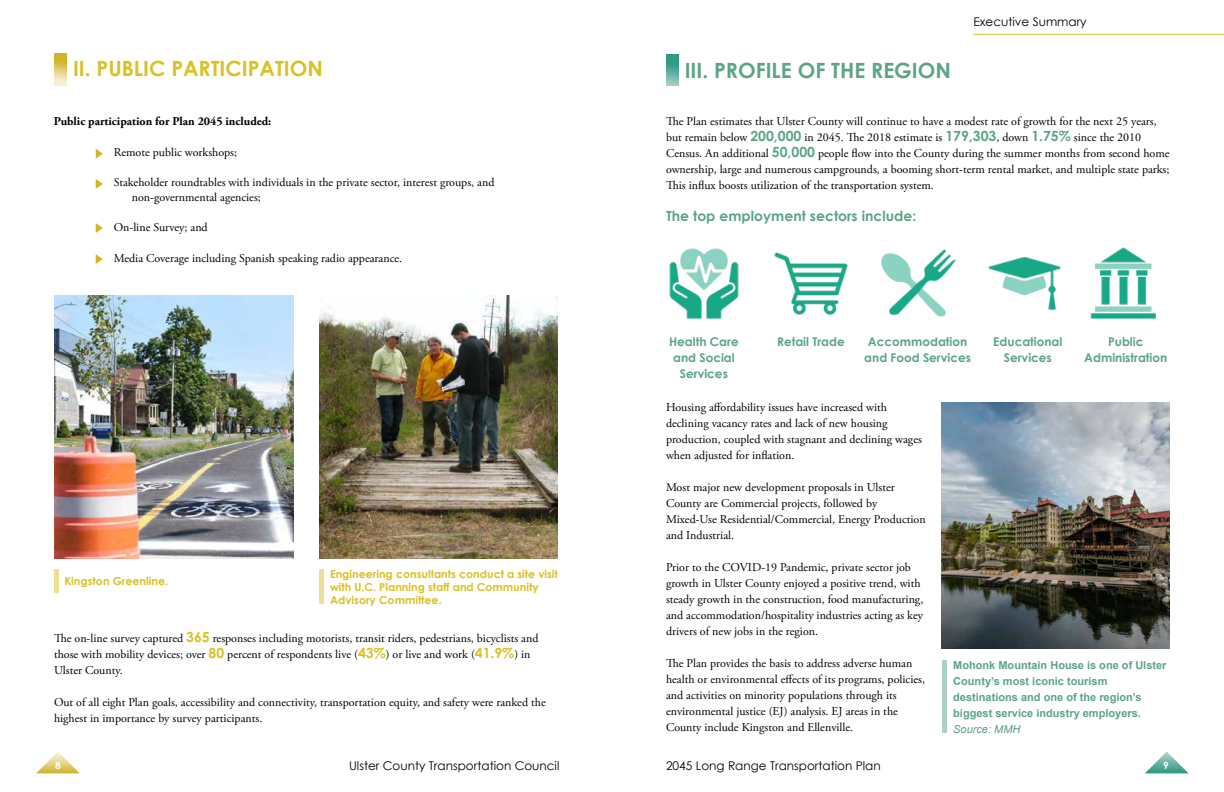
<style>
.page{position:relative;width:1224px;height:792px;background:#fff}
.page>*{position:absolute;margin:0;border:0;box-sizing:border-box;transform-origin:0 0}
.t1{font:700 21px "Century Gothic";color:#dac125}
.t2{font:700 21px "Century Gothic";color:#5ca485}
.Copy{font:700 14px "Century Gothic";color:#5ca485}
.Copy-2{font:12px/16px "Adobe Garamond Pro";color:#000}
.Copy-3{font:700 12px/16px "Century Gothic";color:#5ca485;text-align:center}
.t3{font:12px "Century Gothic";color:#000}
.Copy-4{font:700 12px "Adobe Garamond Pro";color:#000}
.t4{font:700 11px/16px "Arial";color:#5ca485}
.Copy-5{font:700 11px/13px "Century Gothic";color:#dac125}
.t5{font:italic 11px "Arial";color:#5ca485}
.t6{font:700 10px "Century Gothic";color:#fff}
.s1{font-family:"Century Gothic";font-weight:700;font-size:14px;color:#dac125}
.s2{font-family:"Century Gothic";font-weight:700;font-size:14px;color:#5ca485}
</style>
<div class="page">
<svg style="left:1145px;top:752px;width:43px;height:21px"></svg>
<hr style="left:973px;top:34px;width:251px;height:1px;background:#dac125">
<svg style="left:36px;top:752px;width:44px;height:21px"></svg>
<svg style="left:54px;top:54px;width:13px;height:32px"></svg>
<div style="left:54px;top:570px;width:5px;height:23px;background:#ece092"></div>
<img style="left:54px;top:295px;width:239px;height:264px">
<hr style="left:320px;top:570px;width:4px;height:34px;background:#ece092">
<img style="left:320px;top:295px;width:238px;height:264px">
<img style="left:881px;top:249px;width:75px;height:68px">
<svg style="left:666px;top:54px;width:13px;height:32px"></svg>
<img style="left:942px;top:402px;width:228px;height:247px">
<hr style="left:942px;top:661px;width:4px;height:72px;background:#add1c2">
<img style="left:669px;top:248px;width:70px;height:71px">
<img style="left:774px;top:252px;width:74px;height:63px">
<img style="left:988px;top:257px;width:73px;height:54px">
<img style="left:1090px;top:247px;width:66px;height:72px">
<svg style="left:96px;top:149px;width:7px;height:10px"></svg>
<svg style="left:96px;top:179px;width:7px;height:10px"></svg>
<svg style="left:96px;top:223px;width:7px;height:10px"></svg>
<svg style="left:96px;top:254px;width:7px;height:10px"></svg>
<p class="t1" style="left:73px;top:56px;width:251px">II. PUBLIC PARTICIPATION</p>
<p class="Copy-4" style="left:54px;top:114px;width:219px">Public participation for Plan 2045 included:</p>
<p class="Copy-2" style="left:114px;top:145px;width:125px">Remote public workshops;</p>
<p class="Copy-2" style="left:132px;top:176px;width:364px;line-height:15px;text-indent:-18px">Stakeholder roundtables with individuals in the private sector, interest groups, and non-governmental agencies;</p>
<p class="Copy-2" style="left:114px;top:220px;width:96px">On-line Survey; and</p>
<p class="Copy-2" style="left:114px;top:251px;width:290px">Media Coverage including Spanish speaking radio appearance.</p>
<p class="Copy-5" style="left:64px;top:574px;width:105px">Kingston Greenline.</p>
<p class="Copy-5" style="left:330px;top:567px;width:229px">Engineering consultants conduct a site visit with U.C. Planning staff and Community<br>Advisory Committee.</p>
<p class="Copy-2" style="left:54px;top:631px;width:486px">The on-line survey captured <span class="s1">365</span> responses including motorists, transit riders, pedestrians, bicyclists and those with mobility devices; over <span class="s1">80</span> percent of respondents live (<span class="s1">43%</span>) or live and work (<span class="s1">41.9%</span>) in<br>Ulster County.</p>
<p class="Copy-2" style="left:54px;top:695px;width:493px">Out of all eight Plan goals, accessibility and connectivity, transportation equity, and safety were ranked the highest in importance by survey participants.</p>
<p class="t6" style="left:55px;top:759px;width:7px">8</p>
<p class="t3" style="left:349px;top:758px;width:212px">Ulster County Transportation Council</p>
<p class="t2" style="left:685px;top:57px;width:268px">III. PROFILE OF THE REGION</p>
<p class="t3" style="left:973px;top:15px;width:115px">Executive Summary</p>
<p class="Copy-2" style="left:666px;top:113px;width:505px">The Plan estimates that Ulster County will continue to have a modest rate of growth for the next 25 years, but remain below <span class="s2">200,000</span> in 2045. The 2018 estimate is <span class="s2">179,303</span>, down <span class="s2">1.75%</span> since the 2010<br>Census. An additional <span class="s2">50,000</span> people flow into the County during the summer months from second home ownership, large and numerous campgrounds, a booming short-term rental market, and multiple state parks; This influx boosts utilization of the transportation system.</p>
<p class="Copy" style="left:666px;top:207px;width:252px">The top employment sectors include:</p>
<p class="Copy-3" style="left:669px;top:333px;width:71px">Health Care and Social<br>Services</p>
<p class="Copy-3" style="left:777px;top:333px;width:69px">Retail Trade</p>
<p class="Copy-3" style="left:993px;top:333px;width:71px">Educational<br>Services</p>
<p class="Copy-3" style="left:1084px;top:333px;width:85px">Public<br>Administration</p>
<p class="Copy-3" style="left:864px;top:333px;width:108px">Accommodation and Food Services</p>
<p class="Copy-2" style="left:666px;top:400px;width:257px">Housing affordability issues have increased with declining vacancy rates and lack of new housing production, coupled with stagnant and declining wages when adjusted for inflation.</p>
<p class="Copy-2" style="left:666px;top:480px;width:261px">Most major new development proposals in Ulster County are Commercial projects, followed by Mixed-Use Residential/Commercial, Energy Production and Industrial.</p>
<p class="Copy-2" style="left:666px;top:560px;width:259px">Prior to the COVID-19 Pandemic, private sector job growth in Ulster County enjoyed a positive trend, with steady growth in the construction, food manufacturing, and accommodation/hospitality industries acting as key drivers of new jobs in the region.</p>
<p class="Copy-2" style="left:666px;top:656px;width:261px">The Plan provides the basis to address adverse human health or environmental effects of its programs, policies, and activities on minority populations through its environmental justice (EJ) analysis. EJ areas in the County include Kingston and Ellenville.</p>
<p class="t4" style="left:953px;top:657px;width:215px">Mohonk Mountain House is one of Ulster County’s most iconic tourism destinations and one of the region’s biggest service industry employers.</p>
<p class="t5" style="left:953px;top:722px;width:69px">Source: MMH</p>
<p class="t3" style="left:666px;top:758px;width:216px">2045 Long Range Transportation Plan</p>
<p class="t6" style="left:1163px;top:759px;width:7px">9</p>
</div>
